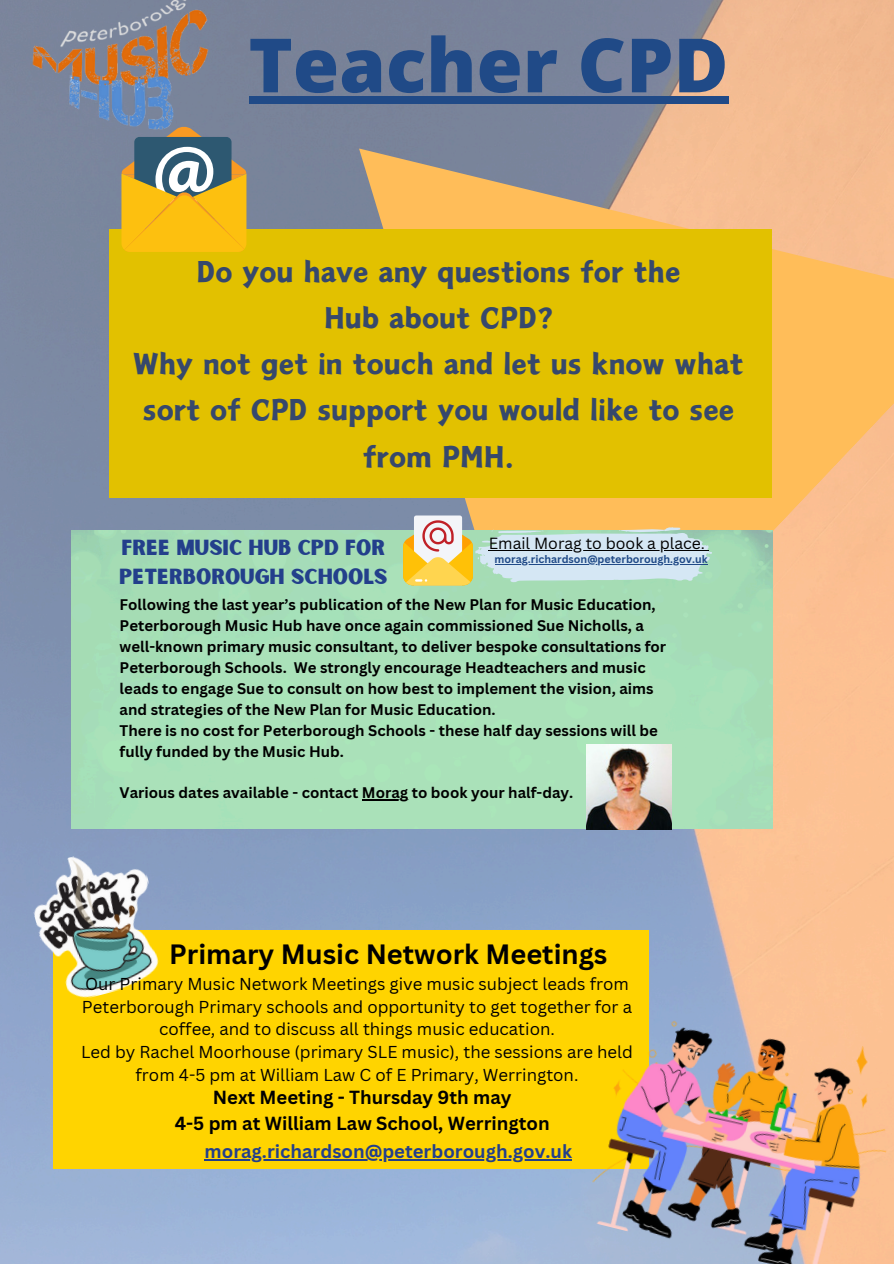
<style>
.page{position:relative;width:894px;height:1264px;background:#fff}
.page>*{position:absolute;margin:0;border:0;box-sizing:border-box;transform-origin:0 0}
.t1{font:800 74.85px "Open Sans";color:#204a87}
.t2{font:33px/46.2px "Canva Mountains And Seas";color:#36486c;text-align:center}
.t3{font:700 27.15px "Canva Sans";color:#000}
.t4{font:20.85px/28.7px "Sunborn Sans One";color:#233f8b}
.t5{font:700 18.45px/25.2px "Canva Sans";color:#000;text-align:center}
.t6{font:700 18.45px "Canva Sans";color:#233f8b}
.t7{font:16.8px/22.6px "Canva Sans";color:#000;text-align:center}
.t8{font:15.75px "Canva Sans";color:#000}
.t9{font:700 15px/20.9px "Canva Sans";color:#000}
.t10{font:700 10.65px "Canva Sans";color:#204a87}
</style>
<div class="page">
<img style="left:0;top:0;width:893px;height:1263px">
<img style="left:22px;top:0;width:196px;height:138px">
<svg style="left:359px;top:148px;width:534px;height:622px;background:#eeb87d"></svg>
<div style="left:72px;top:530px;width:700px;height:298px;background:#aae1b9"></div>
<img style="left:586px;top:744px;width:85px;height:85px">
<hr style="left:362px;top:799px;width:46px;height:1px;background:#000">
<svg style="left:403px;top:515px;width:309px;height:70px;background:#d5d3b3"></svg>
<div style="left:53px;top:930px;width:596px;height:238px;background:#ffd400"></div>
<img style="left:22px;top:839px;width:151px;height:167px">
<hr style="left:204px;top:1159px;width:368px;height:1px;background:#233f8b">
<img style="left:581px;top:990px;width:312px;height:273px">
<div style="left:248px;top:97px;width:480px;height:7px;background:#204a87"></div>
<div style="left:109px;top:230px;width:662px;height:268px;background:#e2c100"></div>
<svg style="left:121px;top:126px;width:125px;height:126px;background:#b9a24c"></svg>
<h3 class="t1" style="left:248px;top:12px;width:481px">Teacher CPD</h3>
<h6 class="t2" style="left:133px;top:248px;width:612px">Do you have any questions for the<br>Hub about CPD?<br>Why not get in touch and let us know what sort of CPD support you would like to see from PMH.</h6>
<p class="t8" style="left:488px;top:532px;width:218px">Email Morag to book a place.</p>
<p class="t4" style="left:119px;top:534px;width:269px">FREE MUSIC HUB CPD FOR<br>PETERBOROUGH SCHOOLS</p>
<h2 class="t9" style="left:120px;top:594px;width:548px">Following the last year’s publication of the New Plan for Music Education, Peterborough Music Hub have once again commissioned Sue Nicholls, a well-known primary music consultant, to deliver bespoke consultations for Peterborough Schools. We strongly encourage Headteachers and music leads to engage Sue to consult on how best to implement the vision, aims and strategies of the New Plan for Music Education.</h2>
<p class="t9" style="left:120px;top:719px;width:539px">There is no cost for Peterborough Schools - these half day sessions will be fully funded by the Music Hub.</p>
<p class="t9" style="left:120px;top:782px;width:455px">Various dates available - contact Morag to book your half-day.</p>
<h1 class="t10" style="left:494px;top:551px;width:214px">morag.richardson@peterborough.gov.uk</h1>
<h4 class="t3" style="left:169px;top:935px;width:439px">Primary Music Network Meetings</h4>
<p class="t7" style="left:81px;top:972px;width:553px">Our Primary Music Network Meetings give music subject leads from Peterborough Primary schools and opportunity to get together for a coffee, and to discuss all things music education.<br>Led by Rachel Moorhouse (primary SLE music), the sessions are held from 4-5 pm at William Law C of E Primary, Werrington.</p>
<p class="t5" style="left:175px;top:1084px;width:376px">Next Meeting - Thursday 9th may<br>4-5 pm at William Law School, Werrington</p>
<p class="t6" style="left:204px;top:1138px;width:369px">morag.richardson@peterborough.gov.uk</p>
</div>
